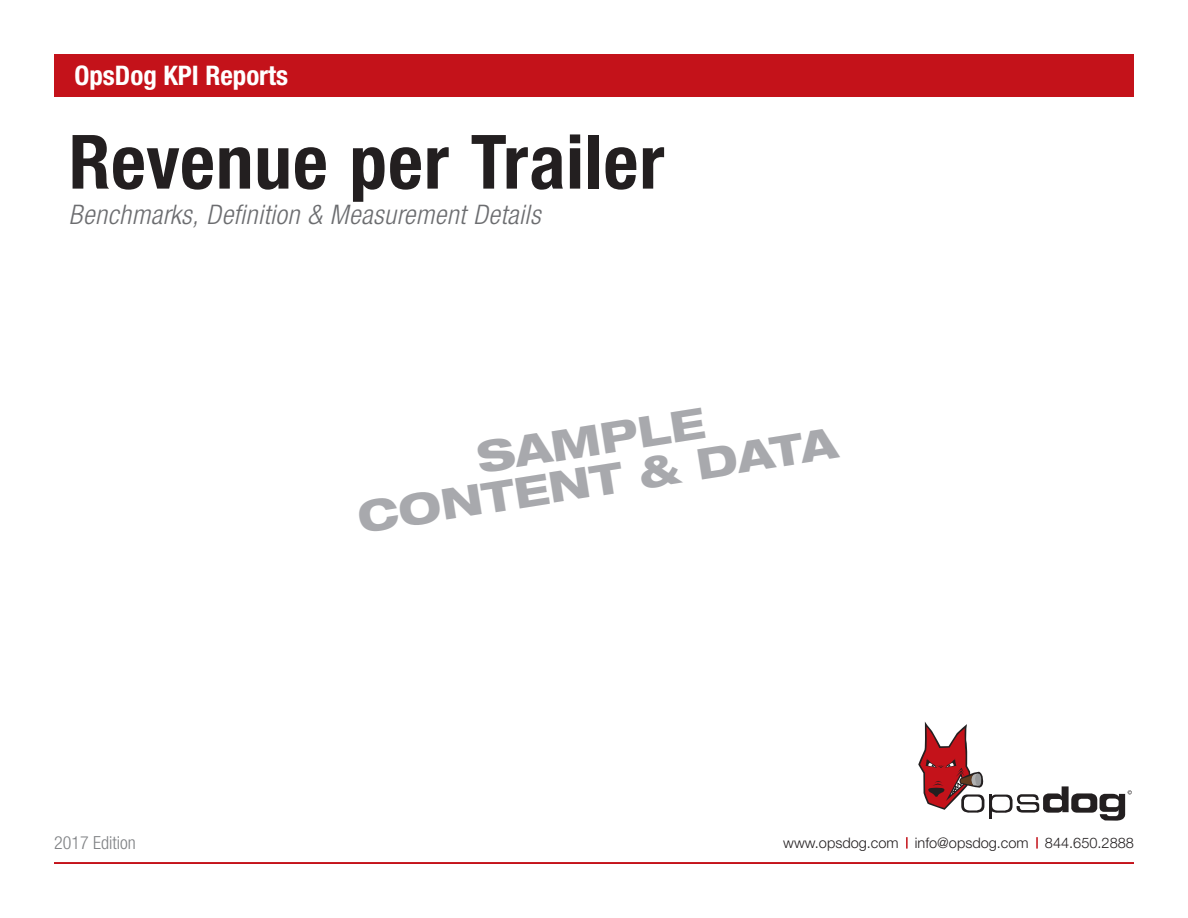
<style>
.page{position:relative;width:1188px;height:918px;background:#fff}
.page>*{position:absolute;margin:0;border:0;box-sizing:border-box;transform-origin:0 0}
.t1{font:700 condensed 75px "Helvetica Neue LT Pro";letter-spacing:.015em;color:#231f20}
.t2{font:800 expanded 42.75px/40.5px "Helvetica Neue LT Pro";color:#a8a9ad;text-align:center}
.t3{font:italic 300 condensed 27px "Helvetica Neue LT Pro";letter-spacing:.02em;color:#6c6d70}
.t4{font:700 condensed 27px "Helvetica Neue LT Pro";color:#fff}
.t5{font:300 condensed 18px "Helvetica Neue LT Pro";color:#808285}
.t6{font:300 14.55px "Helvetica Neue LT Pro";color:#231f20}
</style>
<div class="page">
<div style="left:54px;top:54px;width:1080px;height:42px;background:#c4121a"></div>
<hr style="left:54px;top:862px;width:1080px;height:2px;background:#c4121a">
<svg style="left:918px;top:722px;width:214px;height:99px"></svg>
<svg style="left:1036px;top:837px;width:2px;height:12px"></svg>
<svg style="left:906px;top:837px;width:2px;height:12px"></svg>
<h3 class="t4" style="left:74px;top:59px;width:215px">OpsDog KPI Reports</h3>
<h1 class="t1" style="left:69px;top:117px;width:597px">Revenue per Trailer</h1>
<h3 class="t3" style="left:69px;top:199px;width:473px">Benchmarks, Definition &amp; Measurement Details</h3>
<p class="t5" style="left:54px;top:832px;width:83px">2017 Edition</p>
<h2 class="t2" style="left:348px;top:457px;width:486px;rotate:-9deg">SAMPLE<br>CONTENT &amp; DATA</h2>
<p class="t6" style="left:783px;top:833px;width:352px">www.opsdog.com info@opsdog.com 844.650.2888</p>
</div>
